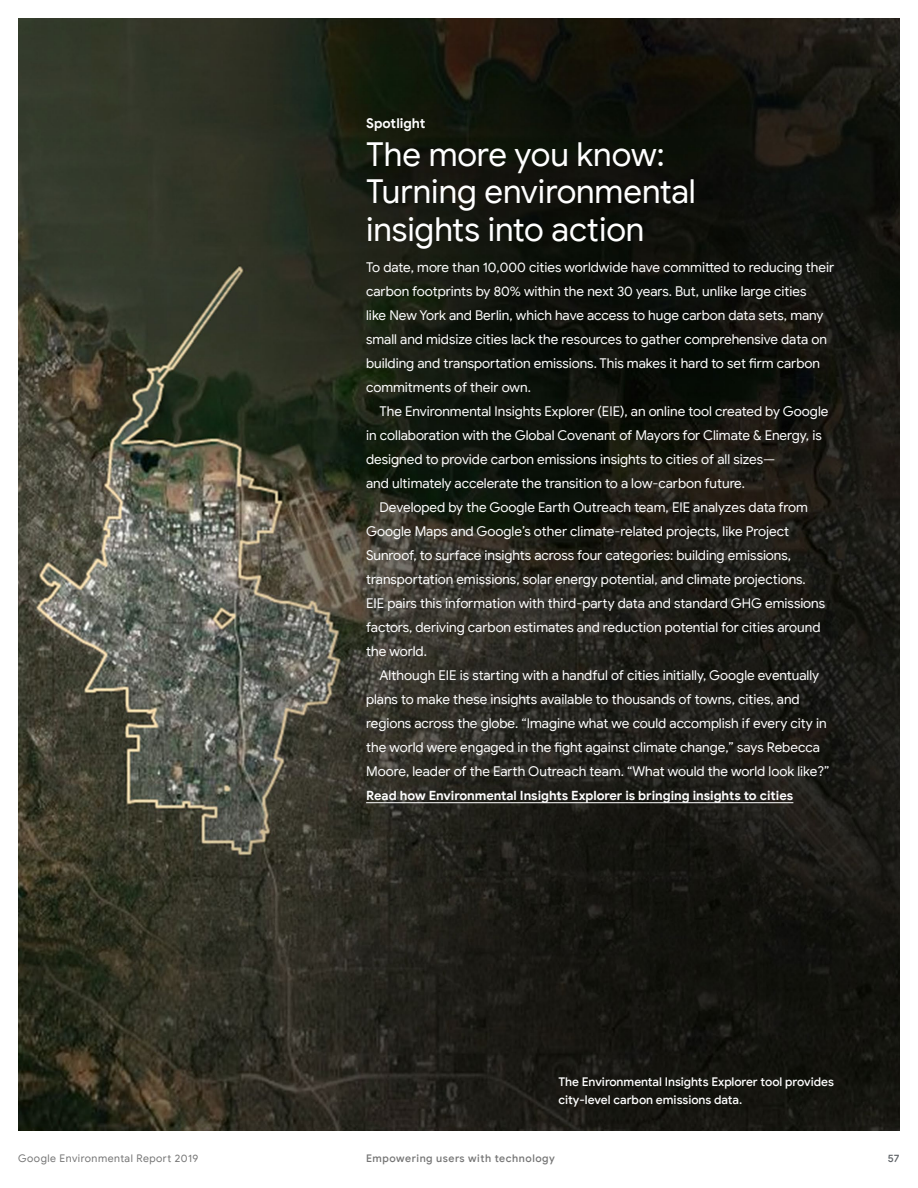
<style>
.page{position:relative;width:918px;height:1188px;background:#fff}
.page>*{position:absolute;margin:0;border:0;box-sizing:border-box;transform-origin:0 0}
.t1{font:33px/37.5px "Google Sans";letter-spacing:-.005em;color:#fff}
.t2{font:13.5px/24px "Google Sans";color:#fff}
.t3{font:700 13.5px "Google Sans";color:#fff}
.t4{font:700 12.75px "Google Sans";letter-spacing:-.005em;color:#fff}
.t5{font:500 12px/18px "Google Sans";letter-spacing:-.005em;color:#fff}
.t6{font:10.5px "Google Sans";letter-spacing:.05em;color:#757575}
.t7{font:500 10.5px "Google Sans";letter-spacing:.05em;color:#757575}
.t8{font:500 10.5px "Google Sans";color:#5f6368}
</style>
<div class="page">
<img style="left:18px;top:18px;width:882px;height:1113px">
<hr style="left:366px;top:802px;width:427px;height:1px;background:#fff">
<p class="t3" style="left:366px;top:115px;width:61px">Spotlight</p>
<h1 class="t1" style="left:366px;top:136px;width:331px">The more you know:<br>Turning environmental insights into action</h1>
<p class="t2" style="left:366px;top:255px;width:470px">To date, more than 10,000 cities worldwide have committed to reducing their carbon footprints by 80% within the next 30 years. But, unlike large cities<br>like New York and Berlin, which have access to huge carbon data sets, many small and midsize cities lack the resources to gather comprehensive data on building and transportation emissions. This makes it hard to set firm carbon commitments of their own.</p>
<p class="t2" style="left:380px;top:399px;width:450px">The Environmental Insights Explorer (EIE), an online tool created by Google</p>
<p class="t2" style="left:366px;top:423px;width:457px">in collaboration with the Global Covenant of Mayors for Climate &amp; Energy, is</p>
<p class="t2" style="left:366px;top:447px;width:411px">designed to provide carbon emissions insights to cities of all sizes—</p>
<p class="t2" style="left:366px;top:471px;width:381px">and ultimately accelerate the transition to a low-carbon future.</p>
<p class="t2" style="left:380px;top:495px;width:430px">Developed by the Google Earth Outreach team, EIE analyzes data from</p>
<p class="t2" style="left:366px;top:519px;width:424px">Google Maps and Google’s other climate-related projects, like Project</p>
<p class="t2" style="left:366px;top:543px;width:426px">Sunroof, to surface insights across four categories: building emissions,</p>
<p class="t2" style="left:366px;top:567px;width:441px">transportation emissions, solar energy potential, and climate projections.</p>
<p class="t2" style="left:366px;top:591px;width:461px">EIE pairs this information with third-party data and standard GHG emissions</p>
<p class="t2" style="left:366px;top:615px;width:456px">factors, deriving carbon estimates and reduction potential for cities around</p>
<p class="t2" style="left:366px;top:639px;width:62px">the world.</p>
<p class="t2" style="left:380px;top:663px;width:441px">Although EIE is starting with a handful of cities initially, Google eventually</p>
<p class="t2" style="left:366px;top:687px;width:435px">plans to make these insights available to thousands of towns, cities, and</p>
<p class="t2" style="left:366px;top:711px;width:462px">regions across the globe. “Imagine what we could accomplish if every city in</p>
<p class="t2" style="left:366px;top:735px;width:455px">the world were engaged in the fight against climate change,” says Rebecca</p>
<p class="t2" style="left:366px;top:759px;width:465px">Moore, leader of the Earth Outreach team. “What would the world look like?”</p>
<p class="t4" style="left:366px;top:787px;width:429px">Read how Environmental Insights Explorer is bringing insights to cities</p>
<p class="t5" style="left:558px;top:1073px;width:277px">The Environmental Insights Explorer tool provides city-level carbon emissions data.</p>
<p class="t6" style="left:18px;top:1152px;width:182px">Google Environmental Report 2019</p>
<p class="t7" style="left:366px;top:1152px;width:190px">Empowering users with technology</p>
<p class="t8" style="left:888px;top:1152px;width:13px">57</p>
</div>
